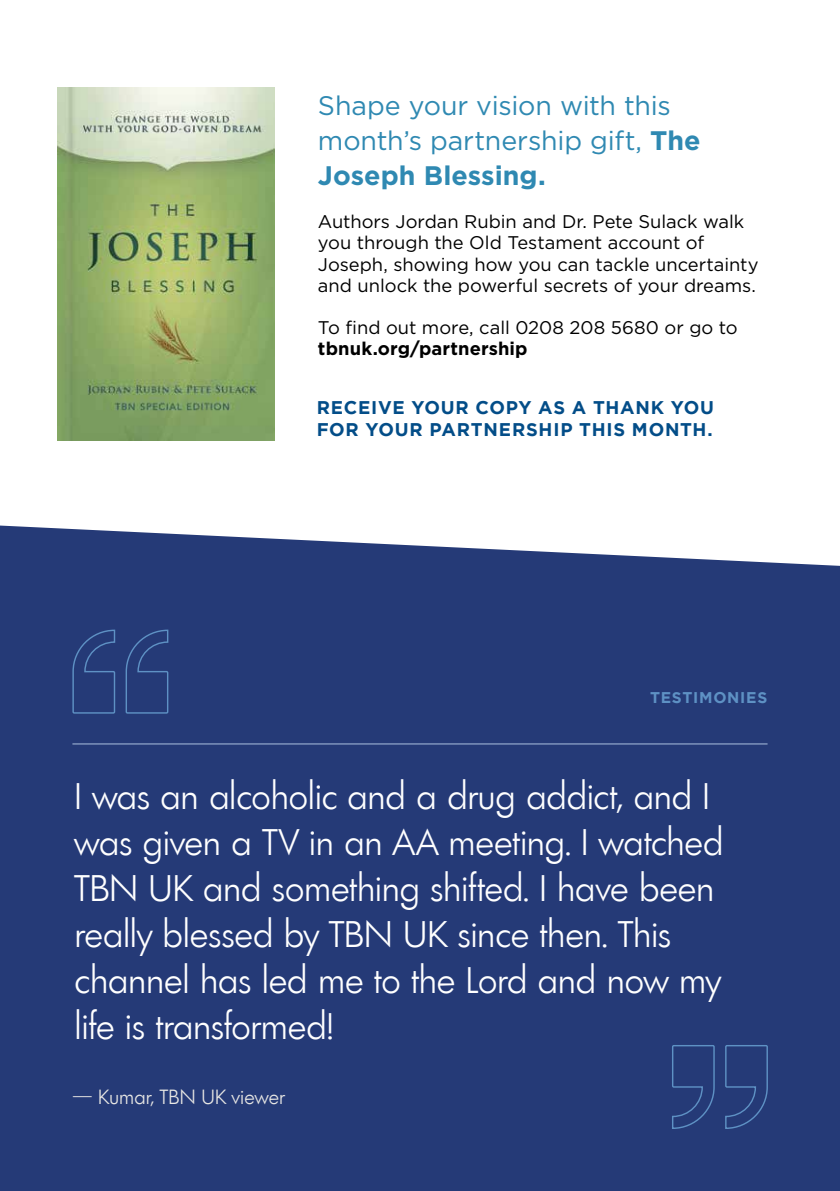
<style>
.page{position:relative;width:840px;height:1191px;background:#fff}
.page>*{position:absolute;margin:0;border:0;box-sizing:border-box;transform-origin:0 0}
.t1{font:300 36px/46px "Limerick";letter-spacing:-.005em;color:#fff}
.t2{font:26.8px/35.2px "Gotham";letter-spacing:-.005em;color:#2f89b2}
.t3{font:300 20px "Limerick";letter-spacing:.005em;color:#e8e7e4}
.t4{font:18.4px/21.2px "Gotham";letter-spacing:-.005em;color:#000}
.t5{font:700 18.4px/22px "Gotham";letter-spacing:.04em;color:#034d88}
.t6{font:700 18.4px "Gotham";letter-spacing:.005em;color:#000}
.t7{font:700 15.6px "Gotham";letter-spacing:.05em;color:#5e91c4}
.s1{font-weight:700}
</style>
<div class="page">
<div style="left:0;top:525px;width:839px;height:666px;background:#253a77"></div>
<hr style="left:72px;top:743px;width:695px;height:1px;background:#acc0de">
<svg style="left:72px;top:629px;width:97px;height:85px;background:#2a427e"></svg>
<svg style="left:671px;top:1044px;width:97px;height:85px;background:#2a427e"></svg>
<img style="left:58px;top:88px;width:216px;height:352px">
<h2 class="t2" style="left:318px;top:87px;width:384px">Shape your vision with this month’s partnership gift, <span class="s1">The<br>Joseph Blessing.</span></h2>
<p class="t4" style="left:318px;top:211px;width:442px">Authors Jordan Rubin and Dr. Pete Sulack walk you through the Old Testament account of Joseph, showing how you can tackle uncertainty and unlock the powerful secrets of your dreams.</p>
<p class="t4" style="left:318px;top:316px;width:421px">To find out more, call 0208 208 5680 or go to</p>
<p class="t6" style="left:318px;top:336px;width:211px">tbnuk.org/partnership</p>
<p class="t5" style="left:316px;top:396px;width:398px">RECEIVE YOUR COPY AS A THANK YOU<br>FOR YOUR PARTNERSHIP THIS MONTH.</p>
<p class="t7" style="left:649px;top:689px;width:119px">TESTIMONIES</p>
<h1 class="t1" style="left:75px;top:773px;width:650px">I was an alcoholic and a drug addict, and I was given a TV in an AA meeting. I watched TBN UK and something shifted. I have been really blessed by TBN UK since then. This channel has led me to the Lord and now my life is transformed!</h1>
<p class="t3" style="left:72px;top:1084px;width:213px">— Kumar, TBN UK viewer</p>
</div>
